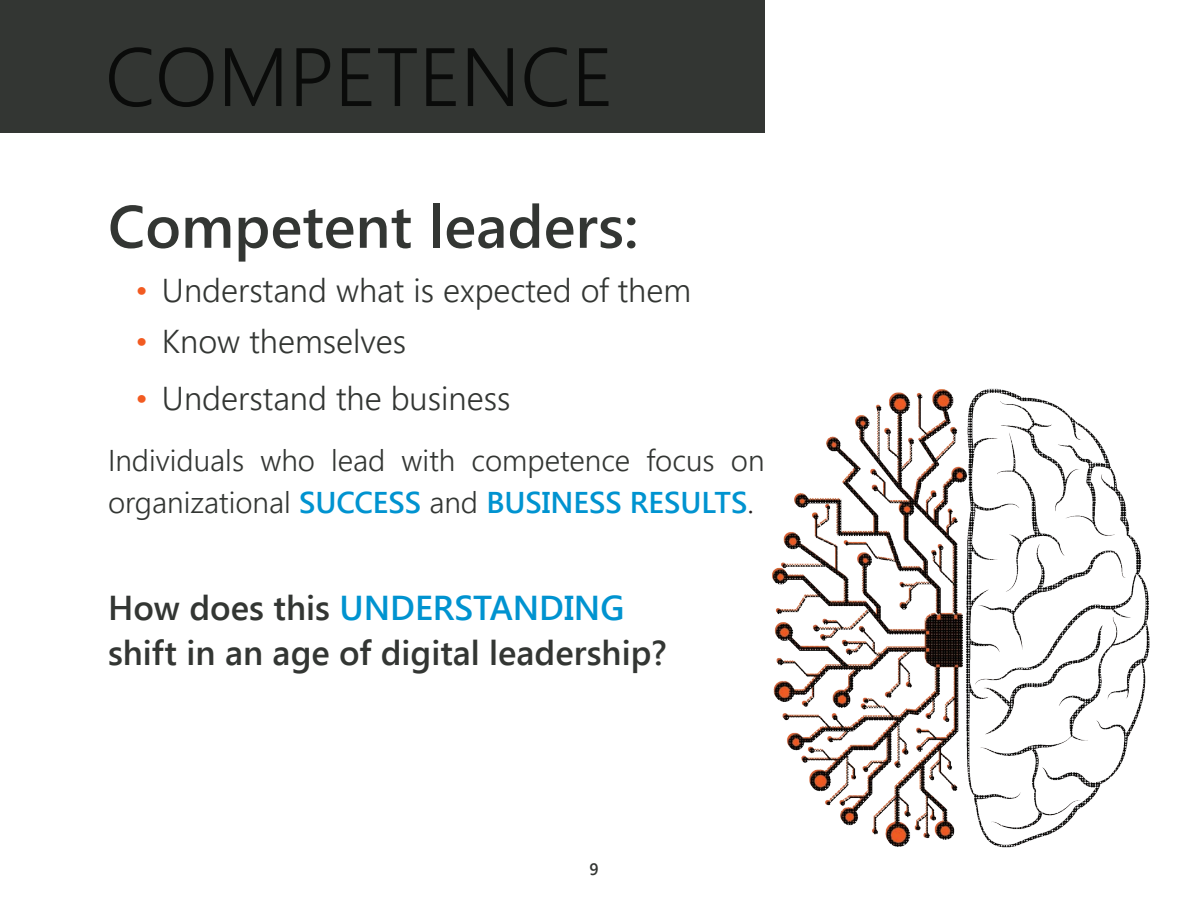
<style>
.page{position:relative;width:1188px;height:918px;background:#fff}
.page>*{position:absolute;margin:0;border:0;box-sizing:border-box;transform-origin:0 0}
.t1{font:600 60px "Segoe UI";color:#333633}
.t2{font:600 34.5px/45px "Segoe UI";color:#333633}
.t3{font:300 33px "Segoe UI";color:#333633}
.t4{font:300 30px/42px "Segoe UI";color:#333633}
.t5{font:600 16.5px "Segoe UI";color:#333633}
.s1{color:#f25b21}
.s2{font-weight:600;color:#0093d0}
.s3{color:#231f20}
.s4{color:#0093d0}
</style>
<div class="page">
<div style="left:0;top:0;width:765px;height:133px;background:#333633"></div>
<svg style="left:109px;top:47px;width:500px;height:60px"></svg>
<img style="left:772px;top:388px;width:378px;height:460px">
<h1 class="t1" style="left:108px;top:185px;width:532px">Competent leaders:</h1>
<p class="t3" style="left:135px;top:265px;width:558px"><span class="s1">•</span> Understand what is expected of them</p>
<p class="t3" style="left:135px;top:316px;width:273px"><span class="s1">•</span> Know themselves</p>
<p class="t3" style="left:135px;top:373px;width:377px"><span class="s1">•</span> Understand the business</p>
<p class="t4" style="left:108px;top:438px;width:658px">Individuals who lead with competence focus on organizational <span class="s2">SUCCESS</span> and <span class="s2">BUSINESS RESULTS</span><span class="s3">.</span></p>
<p class="t2" style="left:108px;top:584px;width:560px">How does this <span class="s4">UNDERSTANDING </span>shift in an age of digital leadership?</p>
<p class="t5" style="left:589px;top:858px;width:11px">9</p>
</div>
